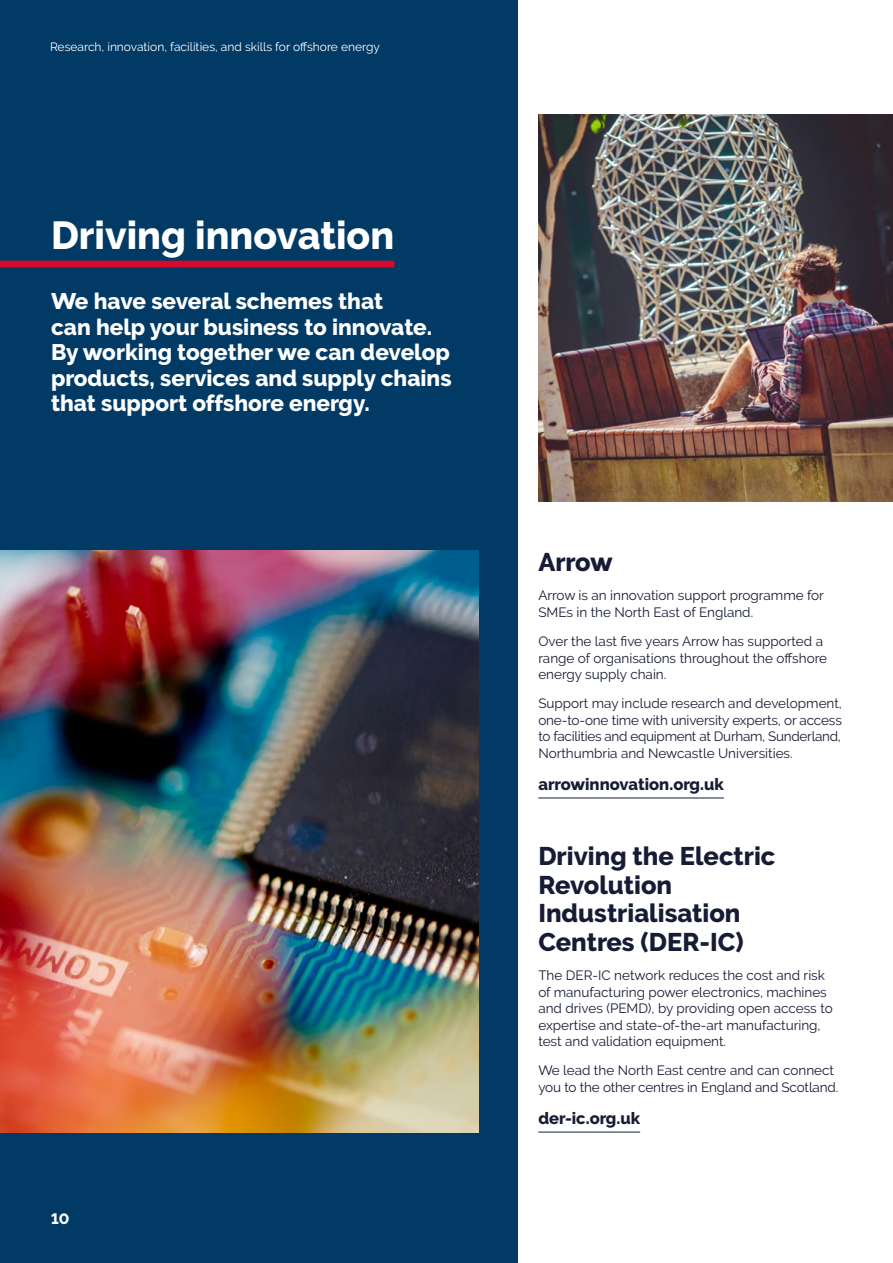
<style>
.page{position:relative;width:893px;height:1263px;background:#fff}
.page>*{position:absolute;margin:0;border:0;box-sizing:border-box;transform-origin:0 0}
.t1{font:800 39px "Derailed";color:#fff}
.Subheading{font:800 25.5px/28.5px "Derailed";color:#171c35}
.H3_-_Intro_Para{font:800 22.5px/25.5px "Derailed";color:#fff}
.t2{font:800 16.5px "Derailed";color:#171c35}
.t3{font:800 15px "Derailed";color:#fff}
.t4{font:13.5px/16.5px "Derailed";color:#171c35}
.t5{font:12px "Derailed";color:#fff}
</style>
<div class="page">
<hr style="left:538px;top:797px;width:186px;height:1px;background:#171c35">
<hr style="left:538px;top:1132px;width:102px;height:1px;background:#171c35">
<div style="left:0;top:0;width:517px;height:1263px;background:#003a65"></div>
<div style="left:0;top:261px;width:394px;height:6px;background:#d70929"></div>
<img style="left:0;top:551px;width:478px;height:581px">
<img style="left:538px;top:115px;width:355px;height:387px">
<p class="t5" style="left:50px;top:40px;width:331px">Research, innovation, facilities, and skills for offshore energy</p>
<h2 class="t1" style="left:51px;top:213px;width:345px">Driving innovation</h2>
<p class="H3_-_Intro_Para" style="left:51px;top:289px;width:402px">We have several schemes that<br>can help your business to innovate.<br>By working together we can develop products, services and supply chains that support offshore energy.</p>
<p class="t3" style="left:51px;top:1210px;width:20px">10</p>
<p class="Subheading" style="left:538px;top:548px;width:76px">Arrow</p>
<p class="t4" style="left:538px;top:587px;width:287px">Arrow is an innovation support programme for<br>SMEs in the North East of England.</p>
<p class="t4" style="left:538px;top:633px;width:290px">Over the last five years Arrow has supported a range of organisations throughout the offshore energy supply chain.</p>
<p class="t4" style="left:538px;top:695px;width:305px;text-align:justify">Support may include research and development, one-to-one time with university experts, or access to facilities and equipment at Durham, Sunderland, Northumbria and Newcastle Universities.</p>
<p class="t2" style="left:538px;top:775px;width:187px">arrowinnovation.org.uk</p>
<p class="Subheading" style="left:538px;top:842px;width:239px">Driving the Electric<br>Revolution<br>Industrialisation<br>Centres (DER-IC)</p>
<p class="t4" style="left:538px;top:967px;width:296px">The DER-IC network reduces the cost and risk of manufacturing power electronics, machines and drives (PEMD), by providing open access to expertise and state-of-the-art manufacturing, test and validation equipment.</p>
<p class="t4" style="left:538px;top:1062px;width:301px">We lead the North East centre and can connect you to the other centres in England and Scotland.</p>
<p class="t2" style="left:538px;top:1109px;width:103px">der-ic.org.uk</p>
</div>
